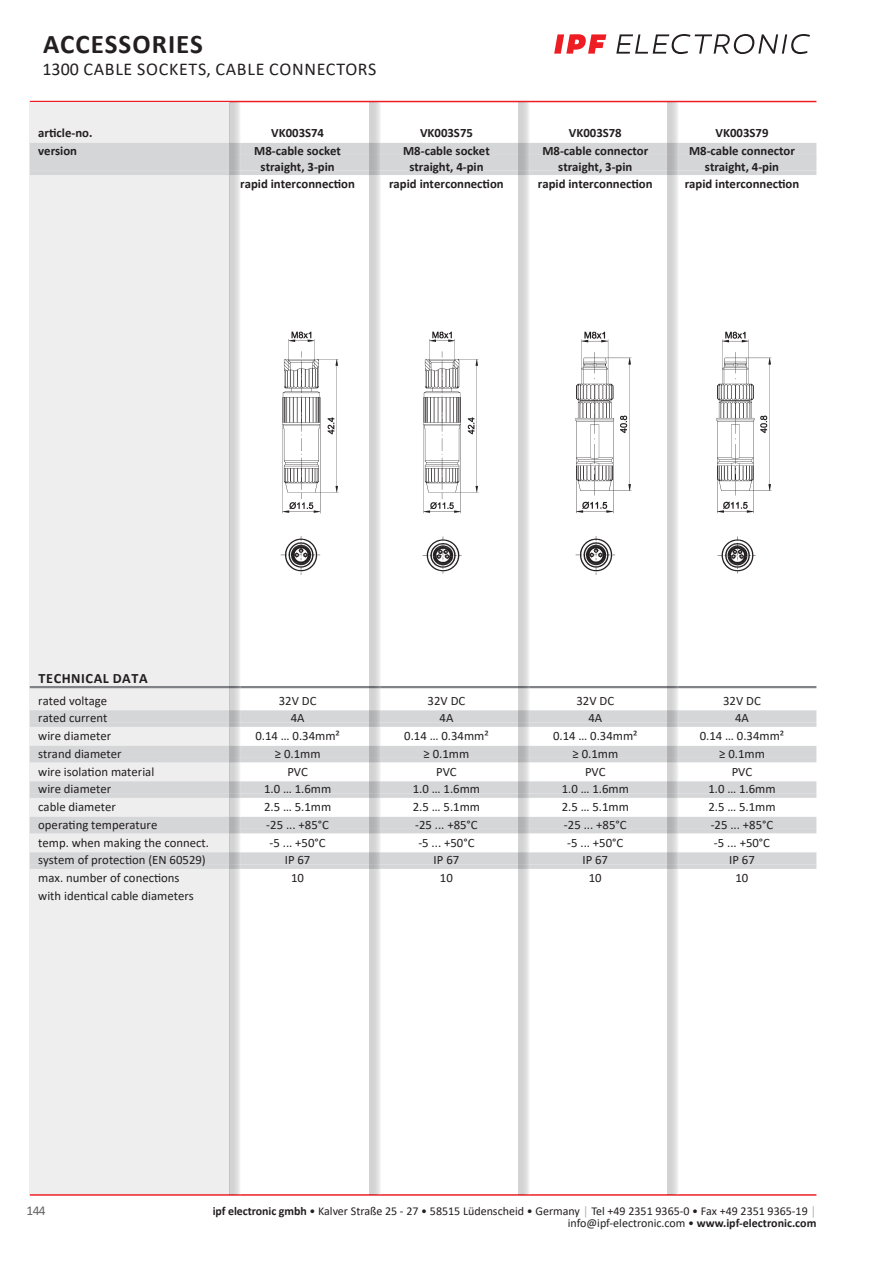
<style>
.page{position:relative;width:893px;height:1263px;background:#fff}
.page>*{position:absolute;margin:0;border:0;box-sizing:border-box;transform-origin:0 0}
.t1{font:700 27px "Calibri";letter-spacing:.04em;color:#231f20}
.t2{font:18px "Calibri";letter-spacing:.04em;color:#231f20}
.t3{font:700 14.25px "Calibri";letter-spacing:.04em;color:#231f20}
.t4{font:13.5px "Calibri";color:#636366}
.t5{font:12.75px "Calibri";color:#231f20}
.t6{font:700 12.75px "Calibri";color:#231f20}
.t7{font:12px/12.6px "Calibri";color:#231f20;text-align:right}
.s1{font-weight:700}
.s2{color:#a8a9ad}
</style>
<div class="page">
<svg style="left:616px;top:34px;width:194px;height:20px"></svg>
<svg style="left:554px;top:34px;width:52px;height:20px"></svg>
<hr style="left:30px;top:1194px;width:786px;height:2px;background:#ee1d23">
<hr style="left:30px;top:101px;width:786px;height:1px;background:#ee1d23">
<div style="left:30px;top:102px;width:200px;height:1092px;background:#eeeeef"></div>
<hr style="left:30px;top:686px;width:786px;height:2px;background:#808285">
<div style="left:30px;top:710px;width:786px;height:12px;background:#d5d6d8"></div>
<div style="left:30px;top:722px;width:786px;height:5px;background:#d5d6d8"></div>
<div style="left:30px;top:746px;width:786px;height:12px;background:#d5d6d8"></div>
<hr style="left:30px;top:758px;width:786px;height:4px;background:#d5d6d8">
<div style="left:30px;top:781px;width:786px;height:12px;background:#d5d6d8"></div>
<div style="left:30px;top:793px;width:786px;height:5px;background:#d5d6d8"></div>
<div style="left:30px;top:817px;width:786px;height:12px;background:#d5d6d8"></div>
<hr style="left:30px;top:829px;width:786px;height:4px;background:#d5d6d8">
<div style="left:30px;top:852px;width:786px;height:12px;background:#d5d6d8"></div>
<div style="left:30px;top:864px;width:786px;height:5px;background:#d5d6d8"></div>
<div style="left:30px;top:143px;width:786px;height:12px;background:#d5d6d8"></div>
<hr style="left:30px;top:155px;width:786px;height:4px;background:#d5d6d8">
<div style="left:30px;top:158px;width:786px;height:12px;background:#d5d6d8"></div>
<div style="left:30px;top:170px;width:786px;height:5px;background:#d5d6d8"></div>
<svg style="left:230px;top:102px;width:10px;height:1092px;background:#d6d6d6"></svg>
<svg style="left:370px;top:102px;width:11px;height:1092px;background:#d9d9da"></svg>
<svg style="left:519px;top:102px;width:10px;height:1092px;background:#d6d5d6"></svg>
<svg style="left:668px;top:102px;width:10px;height:1092px;background:#d6d6d6"></svg>
<img style="left:280px;top:536px;width:41px;height:39px">
<img style="left:422px;top:536px;width:40px;height:38px">
<img style="left:283px;top:331px;width:55px;height:182px">
<img style="left:423px;top:331px;width:56px;height:182px">
<img style="left:575px;top:536px;width:41px;height:39px">
<img style="left:717px;top:536px;width:39px;height:38px">
<img style="left:576px;top:331px;width:55px;height:182px">
<img style="left:716px;top:331px;width:56px;height:182px">
<h1 class="t1" style="left:43px;top:25px;width:161px">ACCESSORIES</h1>
<h2 class="t2" style="left:43px;top:57px;width:335px">1300 CABLE SOCKETS, CABLE CONNECTORS</h2>
<p class="t6" style="left:38px;top:124px;width:56px">article-no.</p>
<p class="t6" style="left:271px;top:124px;width:54px">VK003S74</p>
<p class="t6" style="left:420px;top:124px;width:54px">VK003S75</p>
<p class="t6" style="left:569px;top:124px;width:54px">VK003S78</p>
<p class="t6" style="left:716px;top:124px;width:54px">VK003S79</p>
<p class="t6" style="left:38px;top:142px;width:40px">version</p>
<p class="t6" style="left:254px;top:142px;width:88px">M8-cable socket</p>
<p class="t6" style="left:403px;top:142px;width:88px">M8-cable socket</p>
<p class="t6" style="left:542px;top:142px;width:107px">M8-cable connector</p>
<p class="t6" style="left:689px;top:142px;width:107px">M8-cable connector</p>
<p class="t6" style="left:261px;top:157px;width:76px">straight, 3-pin</p>
<p class="t6" style="left:409px;top:157px;width:76px">straight, 4-pin</p>
<p class="t6" style="left:558px;top:157px;width:76px">straight, 3-pin</p>
<p class="t6" style="left:705px;top:157px;width:76px">straight, 4-pin</p>
<p class="t6" style="left:240px;top:175px;width:116px">rapid interconnection</p>
<p class="t6" style="left:389px;top:175px;width:116px">rapid interconnection</p>
<p class="t6" style="left:538px;top:175px;width:116px">rapid interconnection</p>
<p class="t6" style="left:685px;top:175px;width:116px">rapid interconnection</p>
<p class="t3" style="left:39px;top:668px;width:111px">TECHNICAL DATA</p>
<p class="t5" style="left:38px;top:691px;width:70px">rated voltage</p>
<p class="t5" style="left:279px;top:691px;width:39px">32V DC</p>
<p class="t5" style="left:428px;top:691px;width:39px">32V DC</p>
<p class="t5" style="left:576px;top:691px;width:39px">32V DC</p>
<p class="t5" style="left:723px;top:691px;width:39px">32V DC</p>
<p class="t5" style="left:38px;top:709px;width:71px">rated current</p>
<p class="t5" style="left:291px;top:709px;width:15px">4A</p>
<p class="t5" style="left:440px;top:709px;width:15px">4A</p>
<p class="t5" style="left:588px;top:709px;width:15px">4A</p>
<p class="t5" style="left:735px;top:709px;width:15px">4A</p>
<p class="t5" style="left:38px;top:727px;width:75px">wire diameter</p>
<p class="t5" style="left:255px;top:727px;width:86px">0.14 … 0.34mm²</p>
<p class="t5" style="left:404px;top:727px;width:86px">0.14 … 0.34mm²</p>
<p class="t5" style="left:553px;top:727px;width:86px">0.14 … 0.34mm²</p>
<p class="t5" style="left:700px;top:727px;width:86px">0.14 … 0.34mm²</p>
<p class="t5" style="left:38px;top:745px;width:85px">strand diameter</p>
<p class="t5" style="left:275px;top:745px;width:47px">≥ 0.1mm</p>
<p class="t5" style="left:424px;top:745px;width:47px">≥ 0.1mm</p>
<p class="t5" style="left:572px;top:745px;width:47px">≥ 0.1mm</p>
<p class="t5" style="left:719px;top:745px;width:47px">≥ 0.1mm</p>
<p class="t5" style="left:38px;top:762px;width:118px">wire isolation material</p>
<p class="t5" style="left:287px;top:762px;width:22px">PVC</p>
<p class="t5" style="left:436px;top:762px;width:22px">PVC</p>
<p class="t5" style="left:585px;top:762px;width:22px">PVC</p>
<p class="t5" style="left:732px;top:762px;width:22px">PVC</p>
<p class="t5" style="left:38px;top:780px;width:75px">wire diameter</p>
<p class="t5" style="left:264px;top:780px;width:69px">1.0 … 1.6mm</p>
<p class="t5" style="left:413px;top:780px;width:69px">1.0 … 1.6mm</p>
<p class="t5" style="left:562px;top:780px;width:69px">1.0 … 1.6mm</p>
<p class="t5" style="left:708px;top:780px;width:69px">1.0 … 1.6mm</p>
<p class="t5" style="left:38px;top:798px;width:79px">cable diameter</p>
<p class="t5" style="left:264px;top:798px;width:69px">2.5 … 5.1mm</p>
<p class="t5" style="left:413px;top:798px;width:69px">2.5 … 5.1mm</p>
<p class="t5" style="left:562px;top:798px;width:69px">2.5 … 5.1mm</p>
<p class="t5" style="left:708px;top:798px;width:69px">2.5 … 5.1mm</p>
<p class="t5" style="left:38px;top:816px;width:121px">operating temperature</p>
<p class="t5" style="left:266px;top:816px;width:64px">-25 ... +85°C</p>
<p class="t5" style="left:415px;top:816px;width:64px">-25 ... +85°C</p>
<p class="t5" style="left:564px;top:816px;width:64px">-25 ... +85°C</p>
<p class="t5" style="left:711px;top:816px;width:64px">-25 ... +85°C</p>
<p class="t5" style="left:38px;top:833px;width:172px">temp. when making the connect.</p>
<p class="t5" style="left:270px;top:833px;width:58px">-5 ... +50°C</p>
<p class="t5" style="left:418px;top:833px;width:58px">-5 ... +50°C</p>
<p class="t5" style="left:567px;top:833px;width:58px">-5 ... +50°C</p>
<p class="t5" style="left:714px;top:833px;width:58px">-5 ... +50°C</p>
<p class="t5" style="left:38px;top:851px;width:169px">system of protection (EN 60529)</p>
<p class="t5" style="left:285px;top:851px;width:27px">IP 67</p>
<p class="t5" style="left:434px;top:851px;width:27px">IP 67</p>
<p class="t5" style="left:582px;top:851px;width:27px">IP 67</p>
<p class="t5" style="left:729px;top:851px;width:27px">IP 67</p>
<p class="t5" style="left:38px;top:869px;width:143px">max. number of conections</p>
<p class="t5" style="left:291px;top:869px;width:14px">10</p>
<p class="t5" style="left:440px;top:869px;width:14px">10</p>
<p class="t5" style="left:589px;top:869px;width:14px">10</p>
<p class="t5" style="left:735px;top:869px;width:14px">10</p>
<p class="t5" style="left:38px;top:887px;width:157px">with identical cable diameters</p>
<p class="t4" style="left:27px;top:1201px;width:21px">144</p>
<p class="t7" style="left:213px;top:1204px;width:605px"><span class="s1">ipf electronic gmbh</span> • Kalver Straße 25 - 27 • 58515 Lüdenscheid • Germany <span class="s2">│</span> Tel +49 2351 9365-0 • Fax +49 2351 9365-19 <span class="s2">│ </span>info@ipf-electronic.com • <span class="s1">www.ipf-electronic.com</span></p>
</div>
